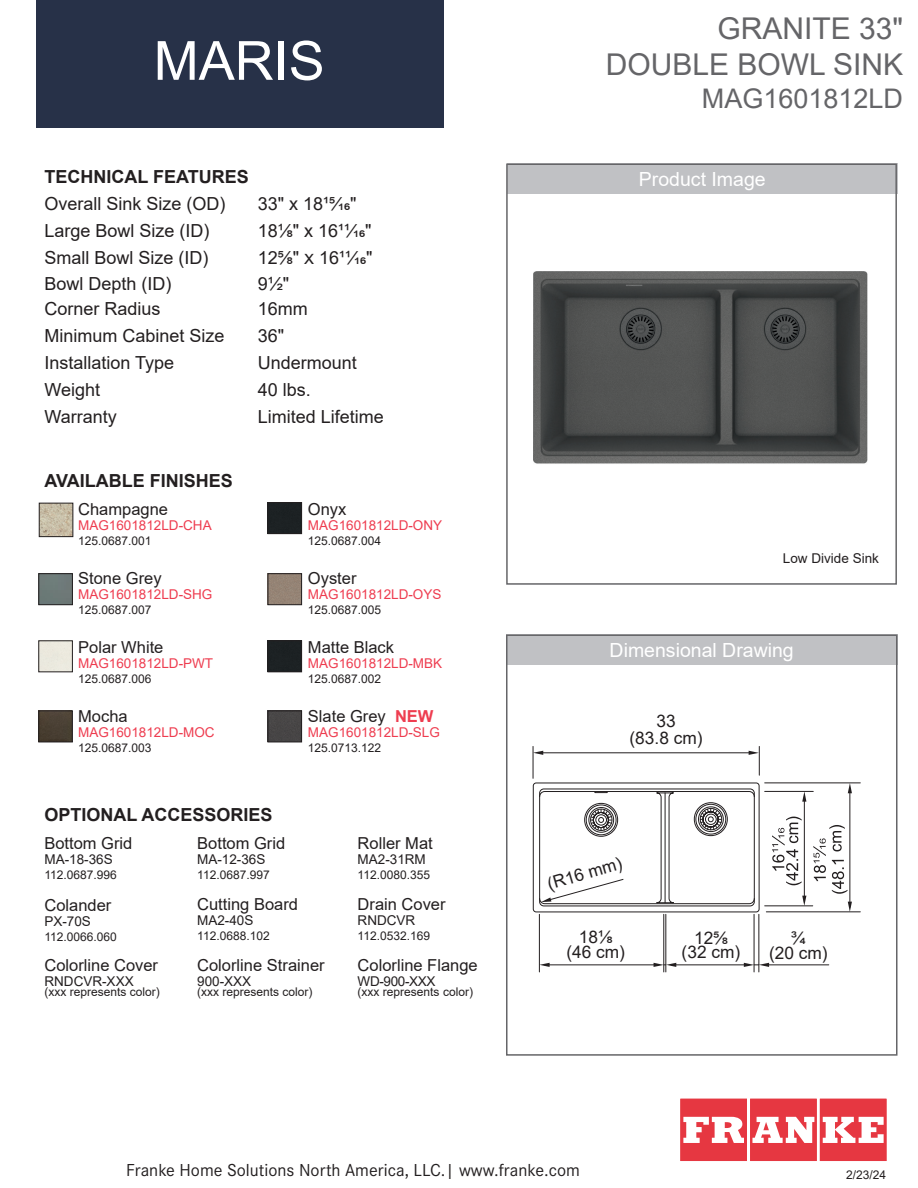
<style>
.page{position:relative;width:918px;height:1188px;background:#fff}
.page>*{position:absolute;margin:0;border:0;box-sizing:border-box;transform-origin:0 0}
.t1{font:54px "Arial";color:#fff}
.t2{font:30px "Arial";color:#656568}
.t3{font:27px "Arial";color:#656568}
.t4{font:19.5px "Arial";color:#fff}
.t5{font:18px "Arial";color:#231f20}
.t6{font:700 18px "Arial";color:#231f20}
.t7{font:18px "Corporate S";color:#231f20}
.t8{font:17.25px/14.4px "Arial";color:#231f20;text-align:center}
.t9{font:16.5px "Arial";color:#231f20}
.t10{font:13.5px "Arial";color:#ee3d50}
.t11{font:13.5px "Arial";color:#231f20}
.t12{font:12px "Arial";color:#231f20}
.s1{font-weight:700;color:#ee3d50}
</style>
<div class="page">
<img style="left:270px;top:642px;width:30px;height:28px">
<div style="left:268px;top:640px;width:34px;height:32px;border:1px solid #231f20"></div>
<img style="left:270px;top:575px;width:30px;height:28px">
<div style="left:268px;top:573px;width:34px;height:32px;border:1px solid #231f20"></div>
<img style="left:41px;top:505px;width:30px;height:30px">
<div style="left:39px;top:503px;width:34px;height:34px;border:1px solid #231f20"></div>
<img style="left:40px;top:713px;width:31px;height:27px">
<div style="left:38px;top:711px;width:35px;height:31px;border:1px solid #231f20"></div>
<div style="left:38px;top:640px;width:35px;height:32px;border:1px solid #231f20"></div>
<img style="left:40px;top:575px;width:31px;height:28px">
<div style="left:38px;top:573px;width:35px;height:32px;border:1px solid #231f20"></div>
<img style="left:270px;top:504px;width:30px;height:28px">
<div style="left:268px;top:502px;width:34px;height:32px;border:1px solid #231f20"></div>
<div style="left:37px;top:0;width:407px;height:127px;background:#273148"></div>
<img style="left:270px;top:713px;width:30px;height:27px">
<div style="left:268px;top:711px;width:34px;height:31px;border:1px solid #231f20"></div>
<div style="left:506px;top:634px;width:392px;height:31px;background:#c0c1c4"></div>
<div style="left:506px;top:634px;width:392px;height:422px;border:2px solid #656568"></div>
<div style="left:507px;top:164px;width:391px;height:30px;background:#c0c1c4"></div>
<div style="left:506px;top:164px;width:391px;height:421px;border:2px solid #656568"></div>
<img style="left:533px;top:271px;width:335px;height:193px">
<svg style="left:680px;top:1099px;width:206px;height:62px"></svg>
<div style="left:533px;top:783px;width:226px;height:129px;border:1px solid #231f20;border-radius:3px"></div>
<div style="left:539px;top:789px;width:216px;height:117px;border:1px solid #231f20;border-radius:4px"></div>
<hr style="left:765px;top:783px;width:95px;height:1px;background:#231f20">
<hr style="left:766px;top:912px;width:94px;height:1px;background:#231f20">
<hr style="left:765px;top:906px;width:48px;height:1px;background:#231f20">
<hr style="left:765px;top:791px;width:48px;height:1px;background:#231f20">
<hr style="left:533px;top:746px;width:1px;height:32px;background:#231f20">
<hr style="left:759px;top:914px;width:1px;height:58px;background:#231f20">
<hr style="left:754px;top:914px;width:1px;height:58px;background:#231f20">
<hr style="left:666px;top:914px;width:1px;height:58px;background:#231f20">
<hr style="left:664px;top:914px;width:1px;height:58px;background:#231f20">
<hr style="left:539px;top:914px;width:1px;height:58px;background:#231f20">
<hr style="left:766px;top:965px;width:63px;height:1px;background:#231f20">
<hr style="left:671px;top:965px;width:77px;height:1px;background:#231f20">
<hr style="left:545px;top:965px;width:113px;height:1px;background:#231f20">
<hr style="left:540px;top:753px;width:211px;height:1px;background:#231f20">
<hr style="left:804px;top:797px;width:1px;height:105px;background:#231f20">
<hr style="left:850px;top:788px;width:1px;height:119px;background:#231f20">
<svg style="left:802px;top:791px;width:4px;height:11px"></svg>
<svg style="left:802px;top:896px;width:4px;height:10px"></svg>
<svg style="left:848px;top:783px;width:4px;height:10px"></svg>
<svg style="left:848px;top:902px;width:4px;height:10px"></svg>
<svg style="left:539px;top:791px;width:216px;height:113px"></svg>
<svg style="left:744px;top:963px;width:25px;height:4px"></svg>
<svg style="left:654px;top:963px;width:22px;height:4px"></svg>
<svg style="left:539px;top:963px;width:11px;height:4px"></svg>
<svg style="left:533px;top:751px;width:10px;height:4px"></svg>
<svg style="left:749px;top:746px;width:11px;height:29px"></svg>
<svg style="left:772px;top:817px;width:30px;height:68px"></svg>
<svg style="left:813px;top:825px;width:35px;height:69px"></svg>
<p class="t1" style="left:154px;top:24px;width:173px">MARIS</p>
<p class="t6" style="left:44px;top:164px;width:206px">TECHNICAL FEATURES</p>
<p class="t5" style="left:44px;top:191px;width:183px">Overall Sink Size (OD)</p>
<p class="t5" style="left:258px;top:191px;width:100px">33" x 1815/16"</p>
<p class="t5" style="left:44px;top:218px;width:167px">Large Bowl Size (ID)</p>
<p class="t5" style="left:258px;top:218px;width:115px">181/8" x 1611/16"</p>
<p class="t5" style="left:44px;top:245px;width:166px">Small Bowl Size (ID)</p>
<p class="t5" style="left:258px;top:245px;width:116px">125/8" x 1611/16"</p>
<p class="t5" style="left:44px;top:271px;width:129px">Bowl Depth (ID)</p>
<p class="t5" style="left:258px;top:271px;width:33px">91/2"</p>
<p class="t5" style="left:44px;top:297px;width:118px">Corner Radius</p>
<p class="t5" style="left:258px;top:297px;width:52px">16mm</p>
<p class="t5" style="left:44px;top:324px;width:182px">Minimum Cabinet Size</p>
<p class="t5" style="left:258px;top:324px;width:28px">36"</p>
<p class="t5" style="left:44px;top:351px;width:131px">Installation Type</p>
<p class="t5" style="left:258px;top:351px;width:101px">Undermount</p>
<p class="t5" style="left:44px;top:378px;width:57px">Weight</p>
<p class="t5" style="left:258px;top:378px;width:55px">40 lbs.</p>
<p class="t5" style="left:44px;top:405px;width:74px">Warranty</p>
<p class="t5" style="left:258px;top:405px;width:128px">Limited Lifetime</p>
<p class="t6" style="left:44px;top:468px;width:190px">AVAILABLE FINISHES</p>
<p class="t9" style="left:78px;top:498px;width:91px">Champagne</p>
<p class="t10" style="left:78px;top:516px;width:135px">MAG1601812LD-CHA</p>
<p class="t12" style="left:78px;top:533px;width:75px">125.0687.001</p>
<p class="t9" style="left:78px;top:567px;width:85px">Stone Grey</p>
<p class="t10" style="left:78px;top:585px;width:136px">MAG1601812LD-SHG</p>
<p class="t12" style="left:78px;top:602px;width:75px">125.0687.007</p>
<p class="t9" style="left:78px;top:636px;width:87px">Polar White</p>
<p class="t10" style="left:78px;top:654px;width:137px">MAG1601812LD-PWT</p>
<p class="t12" style="left:78px;top:671px;width:75px">125.0687.006</p>
<p class="t9" style="left:78px;top:705px;width:51px">Mocha</p>
<p class="t10" style="left:78px;top:723px;width:138px">MAG1601812LD-MOC</p>
<p class="t12" style="left:78px;top:740px;width:75px">125.0687.003</p>
<p class="t9" style="left:308px;top:498px;width:40px">Onyx</p>
<p class="t10" style="left:308px;top:516px;width:136px">MAG1601812LD-ONY</p>
<p class="t12" style="left:308px;top:533px;width:75px">125.0687.004</p>
<p class="t9" style="left:308px;top:567px;width:50px">Oyster</p>
<p class="t10" style="left:308px;top:585px;width:135px">MAG1601812LD-OYS</p>
<p class="t12" style="left:308px;top:602px;width:75px">125.0687.005</p>
<p class="t9" style="left:308px;top:636px;width:88px">Matte Black</p>
<p class="t10" style="left:308px;top:654px;width:136px">MAG1601812LD-MBK</p>
<p class="t12" style="left:308px;top:671px;width:75px">125.0687.002</p>
<p class="t9" style="left:308px;top:705px;width:127px">Slate Grey <span class="s1">NEW</span></p>
<p class="t10" style="left:308px;top:723px;width:134px">MAG1601812LD-SLG</p>
<p class="t12" style="left:308px;top:740px;width:75px">125.0713.122</p>
<p class="t6" style="left:44px;top:802px;width:230px">OPTIONAL ACCESSORIES</p>
<p class="t9" style="left:44px;top:832px;width:90px">Bottom Grid</p>
<p class="t11" style="left:44px;top:850px;width:70px">MA-18-36S</p>
<p class="t12" style="left:44px;top:867px;width:74px">112.0687.996</p>
<p class="t9" style="left:197px;top:832px;width:90px">Bottom Grid</p>
<p class="t11" style="left:197px;top:850px;width:70px">MA-12-36S</p>
<p class="t12" style="left:197px;top:867px;width:74px">112.0687.997</p>
<p class="t9" style="left:44px;top:894px;width:68px">Colander</p>
<p class="t11" style="left:44px;top:912px;width:48px">PX-70S</p>
<p class="t12" style="left:44px;top:929px;width:74px">112.0066.060</p>
<p class="t9" style="left:197px;top:893px;width:102px">Cutting Board</p>
<p class="t11" style="left:197px;top:911px;width:58px">MA2-40S</p>
<p class="t12" style="left:197px;top:928px;width:74px">112.0688.102</p>
<p class="t9" style="left:358px;top:832px;width:77px">Roller Mat</p>
<p class="t11" style="left:358px;top:850px;width:70px">MA2-31RM</p>
<p class="t12" style="left:358px;top:867px;width:74px">112.0080.355</p>
<p class="t9" style="left:358px;top:893px;width:90px">Drain Cover</p>
<p class="t11" style="left:358px;top:911px;width:59px">RNDCVR</p>
<p class="t12" style="left:358px;top:928px;width:74px">112.0532.169</p>
<p class="t9" style="left:44px;top:954px;width:115px">Colorline Cover</p>
<p class="t11" style="left:44px;top:972px;width:91px">RNDCVR-XXX</p>
<p class="t12" style="left:44px;top:984px;width:117px">(xxx represents color)</p>
<p class="t9" style="left:197px;top:954px;width:129px">Colorline Strainer</p>
<p class="t11" style="left:197px;top:972px;width:56px">900-XXX</p>
<p class="t12" style="left:197px;top:984px;width:117px">(xxx represents color)</p>
<p class="t9" style="left:358px;top:954px;width:122px">Colorline Flange</p>
<p class="t11" style="left:358px;top:972px;width:79px">WD-900-XXX</p>
<p class="t12" style="left:358px;top:984px;width:117px">(xxx represents color)</p>
<p class="t2" style="left:717px;top:8px;width:187px">GRANITE 33"</p>
<p class="t2" style="left:606px;top:44px;width:299px">DOUBLE BOWL SINK</p>
<p class="t3" style="left:702px;top:80px;width:203px">MAG1601812LD</p>
<p class="t4" style="left:639px;top:166px;width:128px">Product Image</p>
<p class="t11" style="left:783px;top:549px;width:98px">Low Divide Sink</p>
<p class="t4" style="left:610px;top:637px;width:186px">Dimensional Drawing</p>
<p class="t8" style="left:630px;top:712px;width:75px;line-height:17.2px">33<br>(83.8 cm)</p>
<p class="t8" style="left:546px;top:877px;width:78px;rotate:-16deg">(R16 mm)</p>
<p class="t8" style="left:566px;top:930px;width:60px">18¹⁄8 (46 cm)</p>
<p class="t8" style="left:682px;top:930px;width:60px">12⁵⁄8 (32 cm)</p>
<p class="t8" style="left:769px;top:931px;width:60px">³⁄4<br>(20 cm)</p>
<p class="t7" style="left:126px;top:1157px;width:455px">Franke Home Solutions North America, LLC.| www.franke.com</p>
<p class="t12" style="left:846px;top:1166px;width:42px">2/23/24</p>
</div>
